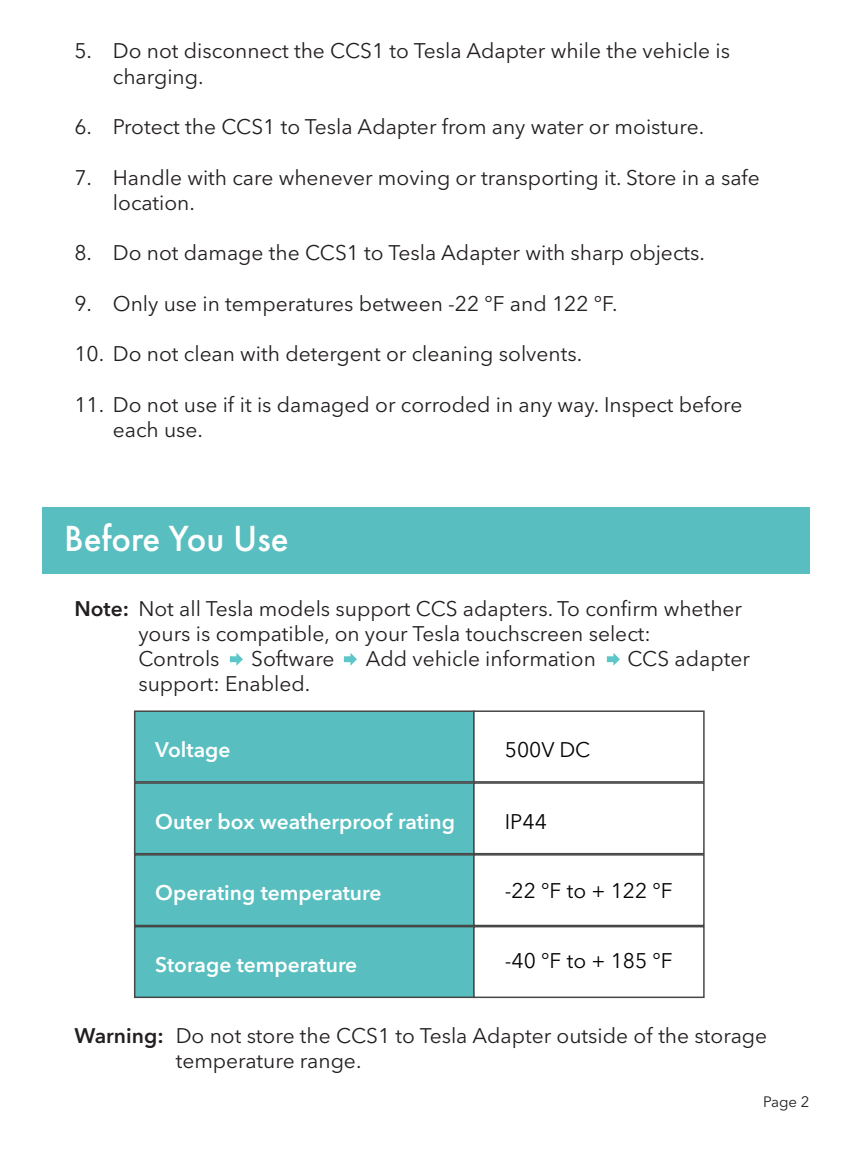
<style>
.page{position:relative;width:851px;height:1149px;background:#fff}
.page>*{position:absolute;margin:0;border:0;box-sizing:border-box;transform-origin:0 0}
.t1{font:500 37.8px "Futura PT";color:#fff}
.t2{font:21px/25.2px "Avenir Next LT Pro";color:#231f20}
.t3{font:600 21px "Avenir Next LT Pro";color:#fff}
.t4{font:21px "Avenir Next LT Pro";color:#040503}
.t5{font:15px "Avenir Next LT Pro";color:#231f20}
.s1{font-weight:600}
</style>
<div class="page">
<div style="left:43px;top:507px;width:766px;height:66px;background:#59bebf"></div>
<div style="left:134px;top:710px;width:340px;height:72px;background:#59bebf;border:2px solid #464747"></div>
<div style="left:473px;top:710px;width:231px;height:72px;background:#fff;border:2px solid #464747"></div>
<div style="left:134px;top:782px;width:340px;height:72px;background:#59bebf;border:2px solid #464747"></div>
<div style="left:473px;top:782px;width:231px;height:72px;background:#fff;border:2px solid #464747"></div>
<div style="left:134px;top:853px;width:340px;height:72px;background:#59bebf;border:2px solid #464747"></div>
<div style="left:473px;top:853px;width:231px;height:72px;background:#fff;border:2px solid #464747"></div>
<div style="left:134px;top:925px;width:340px;height:72px;background:#59bebf;border:2px solid #464747"></div>
<div style="left:473px;top:925px;width:231px;height:72px;background:#fff;border:2px solid #464747"></div>
<svg style="left:230px;top:653px;width:13px;height:12px"></svg>
<svg style="left:344px;top:653px;width:13px;height:12px"></svg>
<svg style="left:606px;top:653px;width:14px;height:12px"></svg>
<p class="t2" style="left:113px;top:38px;width:618px;text-indent:-38px">5. Do not disconnect the CCS1 to Tesla Adapter while the vehicle is charging.</p>
<p class="t2" style="left:74px;top:114px;width:631px">6. Protect the CCS1 to Tesla Adapter from any water or moisture.</p>
<p class="t2" style="left:113px;top:164px;width:648px;text-indent:-38px">7. Handle with care whenever moving or transporting it. Store in a safe location.</p>
<p class="t2" style="left:74px;top:240px;width:632px">8. Do not damage the CCS1 to Tesla Adapter with sharp objects.</p>
<p class="t2" style="left:74px;top:290px;width:544px">9. Only use in temperatures between -22 °F and 122 °F.</p>
<p class="t2" style="left:74px;top:341px;width:509px">10. Do not clean with detergent or cleaning solvents.</p>
<p class="t2" style="left:113px;top:391px;width:631px;text-indent:-38px">11. Do not use if it is damaged or corroded in any way. Inspect before each use.</p>
<h1 class="t1" style="left:64px;top:515px;width:226px">Before You Use</h1>
<p class="t2" style="left:138px;top:595px;width:605px;text-indent:-64px"><span class="s1">Note:</span> Not all Tesla models support CCS adapters. To confirm whether yours is compatible, on your Tesla touchscreen select:<br>Controls</p>
<p class="t2" style="left:251px;top:645px;width:85px">Software</p>
<p class="t2" style="left:365px;top:645px;width:232px">Add vehicle information</p>
<p class="t2" style="left:627px;top:645px;width:124px">CCS adapter</p>
<p class="t2" style="left:138px;top:671px;width:173px">support: Enabled.</p>
<p class="t3" style="left:155px;top:736px;width:77px">Voltage</p>
<p class="t4" style="left:505px;top:737px;width:87px">500V DC</p>
<p class="t3" style="left:155px;top:808px;width:301px">Outer box weatherproof rating</p>
<p class="t4" style="left:505px;top:808px;width:43px">IP44</p>
<p class="t3" style="left:155px;top:880px;width:228px">Operating temperature</p>
<p class="t4" style="left:505px;top:878px;width:169px">-22 °F to + 122 °F</p>
<p class="t3" style="left:155px;top:951px;width:203px">Storage temperature</p>
<p class="t4" style="left:505px;top:947px;width:169px">-40 °F to + 185 °F</p>
<p class="t2" style="left:176px;top:1022px;width:593px;text-indent:-101px"><span class="s1">Warning:</span> Do not store the CCS1 to Tesla Adapter outside of the storage temperature range.</p>
<p class="t5" style="left:763px;top:1091px;width:48px">Page 2</p>
</div>
